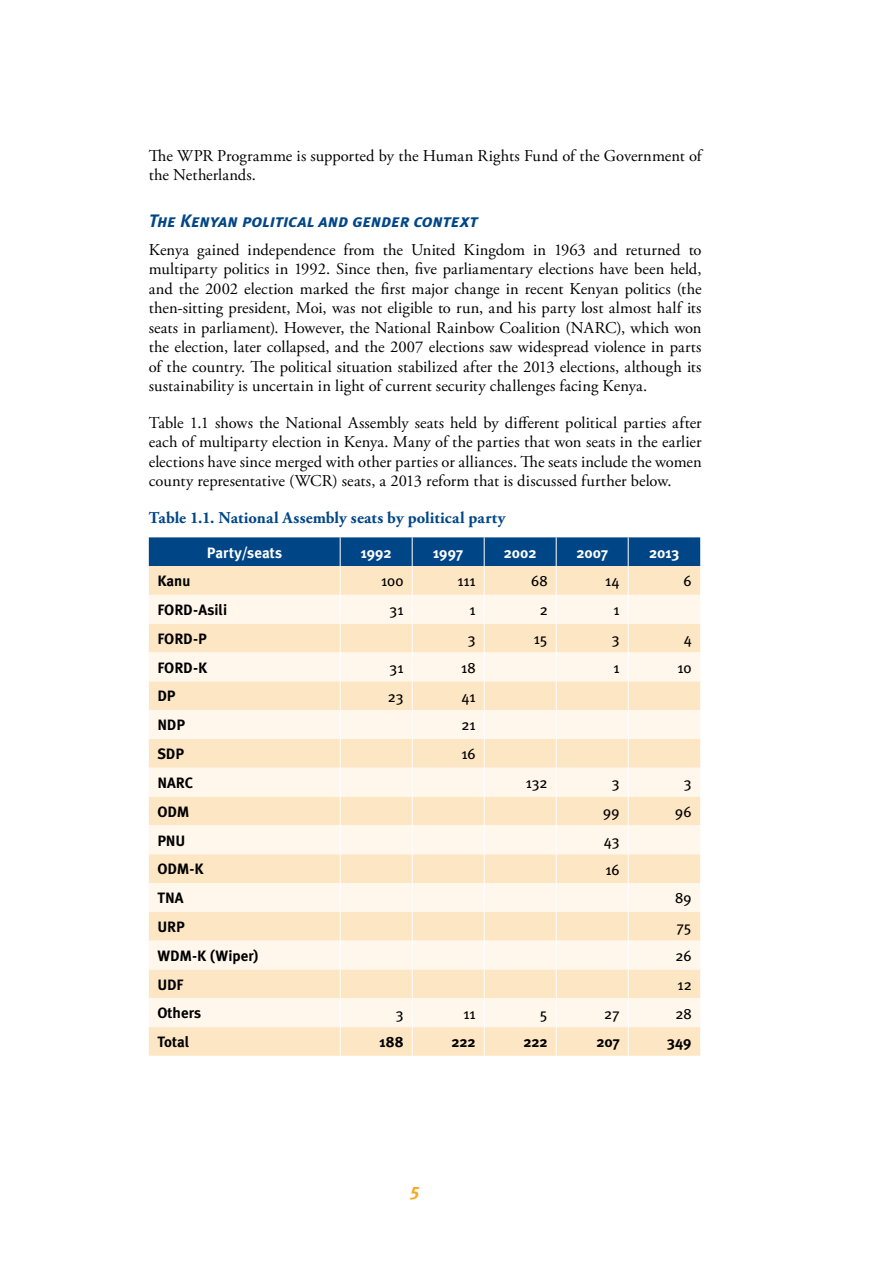
<style>
.page{position:relative;width:893px;height:1263px;background:#fff}
.page>*{position:absolute;margin:0;border:0;box-sizing:border-box;transform-origin:0 0}
.t1{font:italic 18px "Meta Plus Bold Caps";letter-spacing:-.01em;color:#004687}
.t2{font:italic 18px "Meta Plus Bold Caps";color:#f5a928}
.t3{font:16.5px/19.5px "Adobe Garamond Pro";letter-spacing:.005em;color:#000;text-align:justify}
.t4{font:700 16.5px "Adobe Garamond Pro";letter-spacing:.005em;color:#004687}
.t5{font:700 15px "Meta Plus";letter-spacing:-.005em;color:#000}
.t6{font:15px "Meta Plus";color:#000}
.t7{font:700 15px "Meta Plus";color:#fff}
</style>
<div class="page">
<svg style="left:149px;top:537px;width:551px;height:519px;background:#f0e5d3"></svg>
<p class="t3" style="left:149px;top:146px;width:554px">The WPR Programme is supported by the Human Rights Fund of the Government of the Netherlands.</p>
<p class="t1" style="left:149px;top:210px;width:331px">The Kenyan political and gender context</p>
<p class="t3" style="left:149px;top:240px;width:554px">Kenya gained independence from the United Kingdom in 1963 and returned to multiparty politics in 1992. Since then, five parliamentary elections have been held, and the 2002 election marked the first major change in recent Kenyan politics (the then-sitting president, Moi, was not eligible to run, and his party lost almost half its seats in parliament). However, the National Rainbow Coalition (NARC), which won the election, later collapsed, and the 2007 elections saw widespread violence in parts of the country. The political situation stabilized after the 2013 elections, although its sustainability is uncertain in light of current security challenges facing Kenya.</p>
<p class="t3" style="left:149px;top:413px;width:554px">Table 1.1 shows the National Assembly seats held by different political parties after each of multiparty election in Kenya. Many of the parties that won seats in the earlier elections have since merged with other parties or alliances. The seats include the women county representative (WCR) seats, a 2013 reform that is discussed further below.</p>
<p class="t4" style="left:149px;top:508px;width:358px">Table 1.1. National Assembly seats by political party</p>
<p class="t7" style="left:207px;top:544px;width:77px">Party/seats</p>
<p class="t7" style="left:361px;top:544px;width:32px">1992</p>
<p class="t7" style="left:433px;top:544px;width:31px">1997</p>
<p class="t7" style="left:504px;top:544px;width:34px">2002</p>
<p class="t7" style="left:576px;top:544px;width:33px">2007</p>
<p class="t7" style="left:649px;top:544px;width:32px">2013</p>
<p class="t5" style="left:157px;top:572px;width:35px">Kanu</p>
<p class="t6" style="left:381px;top:572px;width:24px">100</p>
<p class="t6" style="left:457px;top:572px;width:20px">111</p>
<p class="t6" style="left:531px;top:572px;width:18px">68</p>
<p class="t6" style="left:605px;top:572px;width:16px">14</p>
<p class="t6" style="left:684px;top:572px;width:10px">6</p>
<p class="t5" style="left:157px;top:601px;width:71px">FORD-Asili</p>
<p class="t6" style="left:390px;top:601px;width:16px">31</p>
<p class="t6" style="left:470px;top:601px;width:8px">1</p>
<p class="t6" style="left:540px;top:601px;width:10px">2</p>
<p class="t6" style="left:614px;top:601px;width:8px">1</p>
<p class="t5" style="left:157px;top:630px;width:51px">FORD-P</p>
<p class="t6" style="left:468px;top:630px;width:9px">3</p>
<p class="t6" style="left:534px;top:630px;width:15px">15</p>
<p class="t6" style="left:612px;top:630px;width:9px">3</p>
<p class="t6" style="left:684px;top:630px;width:10px">4</p>
<p class="t5" style="left:157px;top:659px;width:52px">FORD-K</p>
<p class="t6" style="left:390px;top:659px;width:16px">31</p>
<p class="t6" style="left:461px;top:659px;width:16px">18</p>
<p class="t6" style="left:614px;top:659px;width:8px">1</p>
<p class="t6" style="left:677px;top:659px;width:16px">10</p>
<p class="t5" style="left:157px;top:687px;width:20px">DP</p>
<p class="t6" style="left:388px;top:688px;width:17px">23</p>
<p class="t6" style="left:461px;top:688px;width:16px">41</p>
<p class="t5" style="left:157px;top:716px;width:29px">NDP</p>
<p class="t6" style="left:461px;top:716px;width:16px">21</p>
<p class="t5" style="left:157px;top:745px;width:28px">SDP</p>
<p class="t6" style="left:461px;top:745px;width:16px">16</p>
<p class="t5" style="left:157px;top:774px;width:37px">NARC</p>
<p class="t6" style="left:526px;top:774px;width:23px">132</p>
<p class="t6" style="left:612px;top:774px;width:9px">3</p>
<p class="t6" style="left:684px;top:774px;width:9px">3</p>
<p class="t5" style="left:157px;top:803px;width:34px">ODM</p>
<p class="t6" style="left:603px;top:803px;width:18px">99</p>
<p class="t6" style="left:675px;top:803px;width:18px">96</p>
<p class="t5" style="left:157px;top:832px;width:30px">PNU</p>
<p class="t6" style="left:604px;top:832px;width:17px">43</p>
<p class="t5" style="left:157px;top:860px;width:48px">ODM-K</p>
<p class="t6" style="left:605px;top:861px;width:16px">16</p>
<p class="t5" style="left:157px;top:889px;width:28px">TNA</p>
<p class="t6" style="left:675px;top:889px;width:18px">89</p>
<p class="t5" style="left:157px;top:918px;width:29px">URP</p>
<p class="t6" style="left:676px;top:918px;width:17px">75</p>
<p class="t5" style="left:157px;top:947px;width:103px">WDM-K (Wiper)</p>
<p class="t6" style="left:676px;top:947px;width:18px">26</p>
<p class="t5" style="left:157px;top:976px;width:28px">UDF</p>
<p class="t6" style="left:677px;top:976px;width:16px">12</p>
<p class="t5" style="left:157px;top:1004px;width:45px">Others</p>
<p class="t6" style="left:396px;top:1005px;width:9px">3</p>
<p class="t6" style="left:463px;top:1005px;width:14px">11</p>
<p class="t6" style="left:540px;top:1005px;width:9px">5</p>
<p class="t6" style="left:604px;top:1005px;width:17px">27</p>
<p class="t6" style="left:675px;top:1005px;width:18px">28</p>
<p class="t5" style="left:157px;top:1033px;width:34px">Total</p>
<p class="t5" style="left:379px;top:1033px;width:26px">188</p>
<p class="t5" style="left:451px;top:1033px;width:26px">222</p>
<p class="t5" style="left:523px;top:1033px;width:26px">222</p>
<p class="t5" style="left:596px;top:1033px;width:25px">207</p>
<p class="t5" style="left:667px;top:1033px;width:26px">349</p>
<p class="t2" style="left:410px;top:1182px;width:11px">5</p>
</div>
